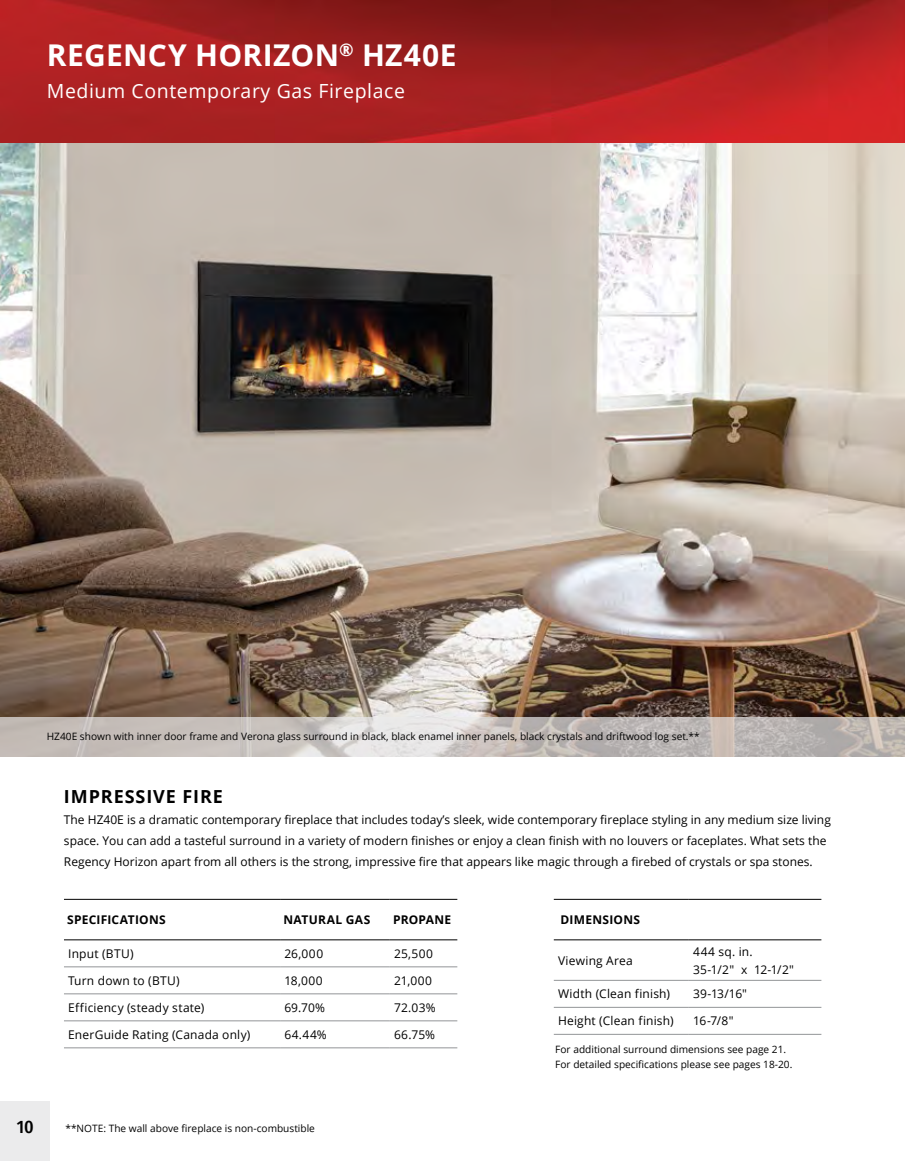
<style>
.page{position:relative;width:905px;height:1161px;background:#fff}
.page>*{position:absolute;margin:0;border:0;box-sizing:border-box;transform-origin:0 0}
.t1{font:700 30px "Open Sans";letter-spacing:.01em;color:#fff}
.t2{font:19.5px "Open Sans";letter-spacing:.03em;color:#fff}
.t3{font:700 18px "Open Sans";letter-spacing:.05em;color:#000}
.t4{font:500 18px "Fira Sans Condensed";color:#000}
.t5{font:12px/21px "Open Sans";color:#000}
.t6{font:700 12px "Open Sans";letter-spacing:.02em;color:#000}
.t7{font:12px "Open Sans";letter-spacing:.02em;color:#000}
.t8{font:10.2px/15px "Open Sans";color:#000}
</style>
<div class="page">
<img style="left:0;top:142px;width:904px;height:575px">
<img style="left:0;top:0;width:904px;height:142px">
<div style="left:0;top:1102px;width:49px;height:59px;background:#ebebec"></div>
<svg style="left:0;top:717px;width:904px;height:39px;background:#c6c0bd"></svg>
<hr style="left:64px;top:899px;width:216px;height:1px;background:#000">
<hr style="left:280px;top:899px;width:110px;height:1px;background:#000">
<hr style="left:390px;top:899px;width:67px;height:1px;background:#000">
<hr style="left:64px;top:939px;width:216px;height:1px;background:#000">
<hr style="left:280px;top:939px;width:110px;height:1px;background:#000">
<hr style="left:390px;top:939px;width:67px;height:1px;background:#000">
<hr style="left:64px;top:966px;width:216px;height:1px;background:#939598">
<hr style="left:280px;top:966px;width:110px;height:1px;background:#939598">
<hr style="left:390px;top:966px;width:67px;height:1px;background:#939598">
<hr style="left:64px;top:993px;width:216px;height:1px;background:#939598">
<hr style="left:280px;top:993px;width:110px;height:1px;background:#939598">
<hr style="left:390px;top:993px;width:67px;height:1px;background:#939598">
<hr style="left:64px;top:1020px;width:216px;height:1px;background:#939598">
<hr style="left:280px;top:1020px;width:110px;height:1px;background:#939598">
<hr style="left:390px;top:1020px;width:67px;height:1px;background:#939598">
<hr style="left:64px;top:1047px;width:216px;height:1px;background:#939598">
<hr style="left:280px;top:1047px;width:110px;height:1px;background:#939598">
<hr style="left:390px;top:1047px;width:67px;height:1px;background:#939598">
<hr style="left:554px;top:980px;width:134px;height:1px;background:#939598">
<hr style="left:688px;top:980px;width:133px;height:1px;background:#939598">
<hr style="left:554px;top:1007px;width:134px;height:1px;background:#939598">
<hr style="left:688px;top:1007px;width:133px;height:1px;background:#939598">
<hr style="left:554px;top:1034px;width:134px;height:1px;background:#939598">
<hr style="left:688px;top:1034px;width:133px;height:1px;background:#939598">
<hr style="left:554px;top:899px;width:134px;height:1px;background:#000">
<hr style="left:688px;top:899px;width:133px;height:1px;background:#000">
<hr style="left:554px;top:939px;width:134px;height:1px;background:#000">
<hr style="left:688px;top:939px;width:133px;height:1px;background:#000">
<h1 class="t1" style="left:47px;top:34px;width:411px">REGENCY HORIZON<sup>®</sup> HZ40E</h1>
<h2 class="t2" style="left:47px;top:78px;width:359px">Medium Contemporary Gas Fireplace</h2>
<p class="t8" style="left:47px;top:729px;width:654px">HZ40E shown with inner door frame and Verona glass surround in black, black enamel inner panels, black crystals and driftwood log set.**</p>
<h3 class="t3" style="left:64px;top:784px;width:160px">IMPRESSIVE FIRE</h3>
<p class="t5" style="left:64px;top:809px;width:768px">The HZ40E is a dramatic contemporary fireplace that includes today’s sleek, wide contemporary fireplace styling in any medium size living space. You can add a tasteful surround in a variety of modern finishes or enjoy a clean finish with no louvers or faceplates. What sets the<br>Regency Horizon apart from all others is the strong, impressive fire that appears like magic through a firebed of crystals or spa stones.</p>
<p class="t6" style="left:67px;top:911px;width:100px">SPECIFICATIONS</p>
<p class="t6" style="left:283px;top:911px;width:88px">NATURAL GAS</p>
<p class="t6" style="left:393px;top:911px;width:60px">PROPANE</p>
<p class="t7" style="left:68px;top:945px;width:67px">Input (BTU)</p>
<p class="t5" style="left:284px;top:943px;width:40px">26,000</p>
<p class="t5" style="left:394px;top:943px;width:40px">25,500</p>
<p class="t5" style="left:68px;top:970px;width:113px">Turn down to (BTU)</p>
<p class="t5" style="left:284px;top:970px;width:40px">18,000</p>
<p class="t5" style="left:394px;top:970px;width:40px">21,000</p>
<p class="t5" style="left:68px;top:997px;width:138px">Efficiency (steady state)</p>
<p class="t5" style="left:284px;top:997px;width:42px">69.70%</p>
<p class="t5" style="left:394px;top:997px;width:43px">72.03%</p>
<p class="t5" style="left:68px;top:1024px;width:184px">EnerGuide Rating (Canada only)</p>
<p class="t5" style="left:284px;top:1024px;width:44px">64.44%</p>
<p class="t5" style="left:394px;top:1024px;width:43px">66.75%</p>
<p class="t6" style="left:560px;top:911px;width:81px">DIMENSIONS</p>
<p class="t5" style="left:558px;top:950px;width:76px">Viewing Area</p>
<p class="t5" style="left:693px;top:942px;width:102px;line-height:18px">444 sq. in.<br>35-1/2" x 12-1/2"</p>
<p class="t5" style="left:558px;top:983px;width:113px">Width (Clean finish)</p>
<p class="t5" style="left:693px;top:983px;width:55px">39-13/16"</p>
<p class="t5" style="left:558px;top:1010px;width:117px">Height (Clean finish)</p>
<p class="t5" style="left:693px;top:1010px;width:42px">16-7/8"</p>
<p class="t8" style="left:555px;top:1041px;width:238px">For additional surround dimensions see page 21.<br>For detailed specifications please see pages 18-20.</p>
<h3 class="t4" style="left:17px;top:1113px;width:18px">10</h3>
<p class="t8" style="left:65px;top:1120px;width:251px">**NOTE: The wall above fireplace is non-combustible</p>
</div>
